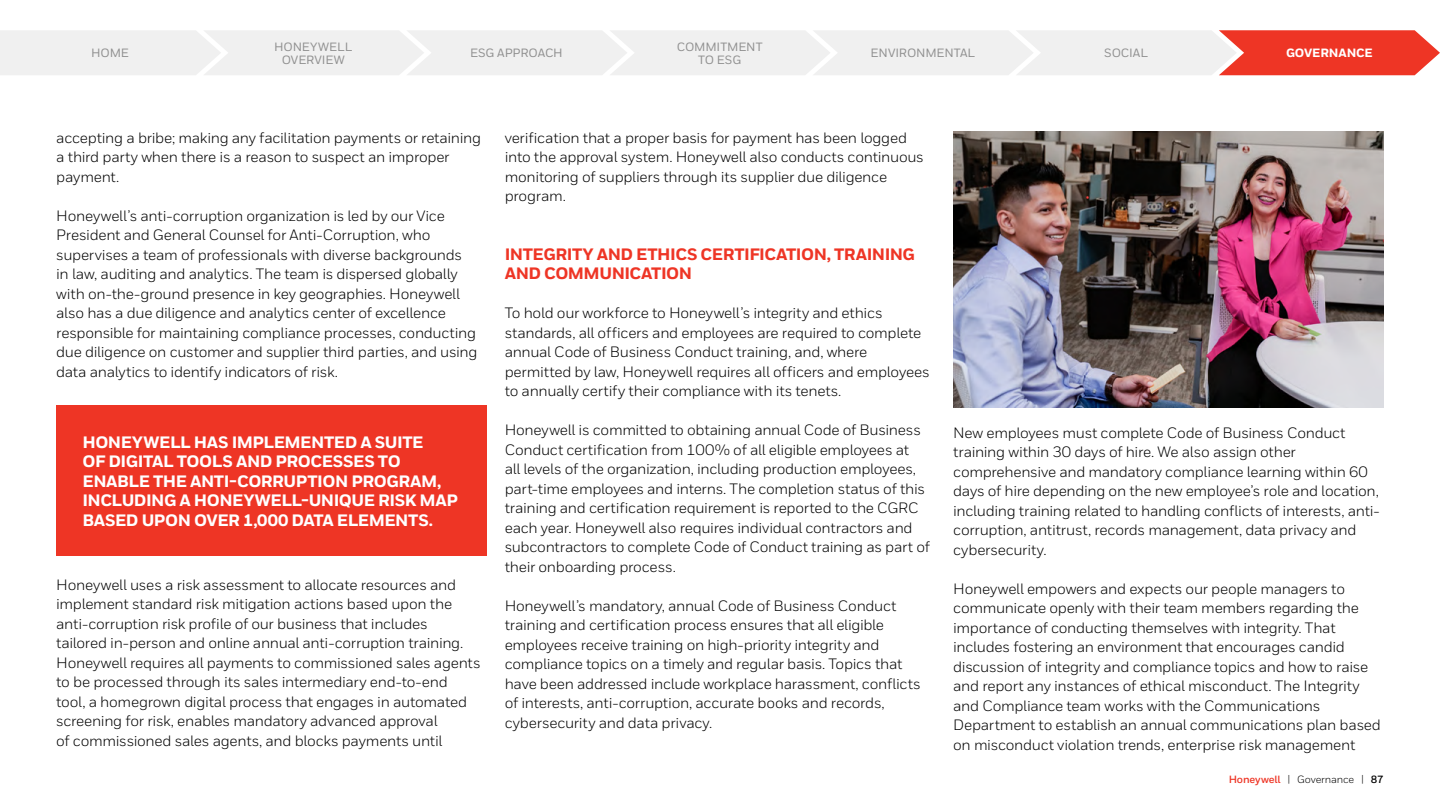
<style>
.page{position:relative;width:1440px;height:810px;background:#fff}
.page>*{position:absolute;margin:0;border:0;box-sizing:border-box;transform-origin:0 0}
.t1{font:800 16.5px/19.5px "Honeywell Sans";letter-spacing:-.025em;color:#fff}
.t2{font:800 16.5px/19.5px "Honeywell Sans";letter-spacing:-.03em;color:#ee3525}
.t3{font:15px/19.5px "Honeywell Sans";letter-spacing:-.02em;color:#000}
.t4{font:500 12px/13.5px "Honeywell Sans";letter-spacing:-.01em;color:#909090;text-align:center}
.t5{font:800 12px "Honeywell Sans";letter-spacing:-.01em;color:#fff}
.t6{font:10.5px "Honeywell Sans";letter-spacing:-.015em;color:#000}
.s1{font-weight:700;color:#ee3525}
.s2{font-weight:700}
</style>
<div class="page">
<img style="left:953px;top:131px;width:431px;height:277px">
<div style="left:56px;top:405px;width:431px;height:151px;background:#ee3525"></div>
<svg style="left:0;top:30px;width:1440px;height:45px"></svg>
<p class="t4" style="left:274px;top:40px;width:80px">HONEYWELL<br>OVERVIEW</p>
<p class="t4" style="left:91px;top:47px;width:39px">HOME</p>
<p class="t4" style="left:677px;top:40px;width:87px">COMMITMENT<br>TO ESG</p>
<p class="t4" style="left:470px;top:47px;width:94px">ESG APPROACH</p>
<p class="t4" style="left:871px;top:47px;width:106px">ENVIRONMENTAL</p>
<p class="t4" style="left:1104px;top:47px;width:45px">SOCIAL</p>
<p class="t5" style="left:1286px;top:46px;width:88px">GOVERNANCE</p>
<p class="t3" style="left:505px;top:128px;width:421px">verification that a proper basis for payment has been logged into the approval system. Honeywell also conducts continuous monitoring of suppliers through its supplier due diligence program.</p>
<p class="t3" style="left:56px;top:128px;width:426px">accepting a bribe; making any facilitation payments or retaining a third party when there is a reason to suspect an improper payment.</p>
<p class="t3" style="left:56px;top:206px;width:423px">Honeywell’s anti-corruption organization is led by our Vice President and General Counsel for Anti-Corruption, who supervises a team of professionals with diverse backgrounds in law, auditing and analytics. The team is dispersed globally with on-the-ground presence in key geographies. Honeywell also has a due diligence and analytics center of excellence responsible for maintaining compliance processes, conducting due diligence on customer and supplier third parties, and using data analytics to identify indicators of risk.</p>
<p class="t2" style="left:505px;top:245px;width:412px">INTEGRITY AND ETHICS CERTIFICATION, TRAINING<br>AND COMMUNICATION</p>
<p class="t3" style="left:505px;top:303px;width:427px">To hold our workforce to Honeywell’s integrity and ethics standards, all officers and employees are required to complete annual Code of Business Conduct training, and, where permitted by law, Honeywell requires all officers and employees to annually certify their compliance with its tenets.</p>
<p class="t3" style="left:505px;top:420px;width:427px">Honeywell is committed to obtaining annual Code of Business Conduct certification from 100% of all eligible employees at<br>all levels of the organization, including production employees, part-time employees and interns. The completion status of this training and certification requirement is reported to the CGRC each year. Honeywell also requires individual contractors and subcontractors to complete Code of Conduct training as part of their onboarding process.</p>
<p class="t3" style="left:505px;top:596px;width:417px">Honeywell’s mandatory, annual Code of Business Conduct training and certification process ensures that all eligible employees receive training on high-priority integrity and compliance topics on a timely and regular basis. Topics that have been addressed include workplace harassment, conflicts of interests, anti-corruption, accurate books and records, cybersecurity and data privacy.</p>
<p class="t1" style="left:82px;top:433px;width:377px">HONEYWELL HAS IMPLEMENTED A SUITE<br>OF DIGITAL TOOLS AND PROCESSES TO ENABLE THE ANTI-CORRUPTION PROGRAM, INCLUDING A HONEYWELL-UNIQUE RISK MAP BASED UPON OVER 1,000 DATA ELEMENTS.</p>
<p class="t3" style="left:953px;top:423px;width:428px">New employees must complete Code of Business Conduct training within 30 days of hire. We also assign other comprehensive and mandatory compliance learning within 60 days of hire depending on the new employee’s role and location, including training related to handling conflicts of interests, anti&shy;corruption, antitrust, records management, data privacy and cybersecurity.</p>
<p class="t3" style="left:953px;top:579px;width:429px">Honeywell empowers and expects our people managers to communicate openly with their team members regarding the importance of conducting themselves with integrity. That includes fostering an environment that encourages candid discussion of integrity and compliance topics and how to raise and report any instances of ethical misconduct. The Integrity and Compliance team works with the Communications Department to establish an annual communications plan based on misconduct violation trends, enterprise risk management</p>
<p class="t6" style="left:1229px;top:773px;width:157px"><span class="s1">Honeywell</span> | Governance | <span class="s2">87</span></p>
<p class="t3" style="left:56px;top:575px;width:426px">Honeywell uses a risk assessment to allocate resources and implement standard risk mitigation actions based upon the anti-corruption risk profile of our business that includes tailored in-person and online annual anti-corruption training.<br>Honeywell requires all payments to commissioned sales agents to be processed through its sales intermediary end-to-end tool, a homegrown digital process that engages in automated screening for risk, enables mandatory advanced approval<br>of commissioned sales agents, and blocks payments until</p>
</div>
